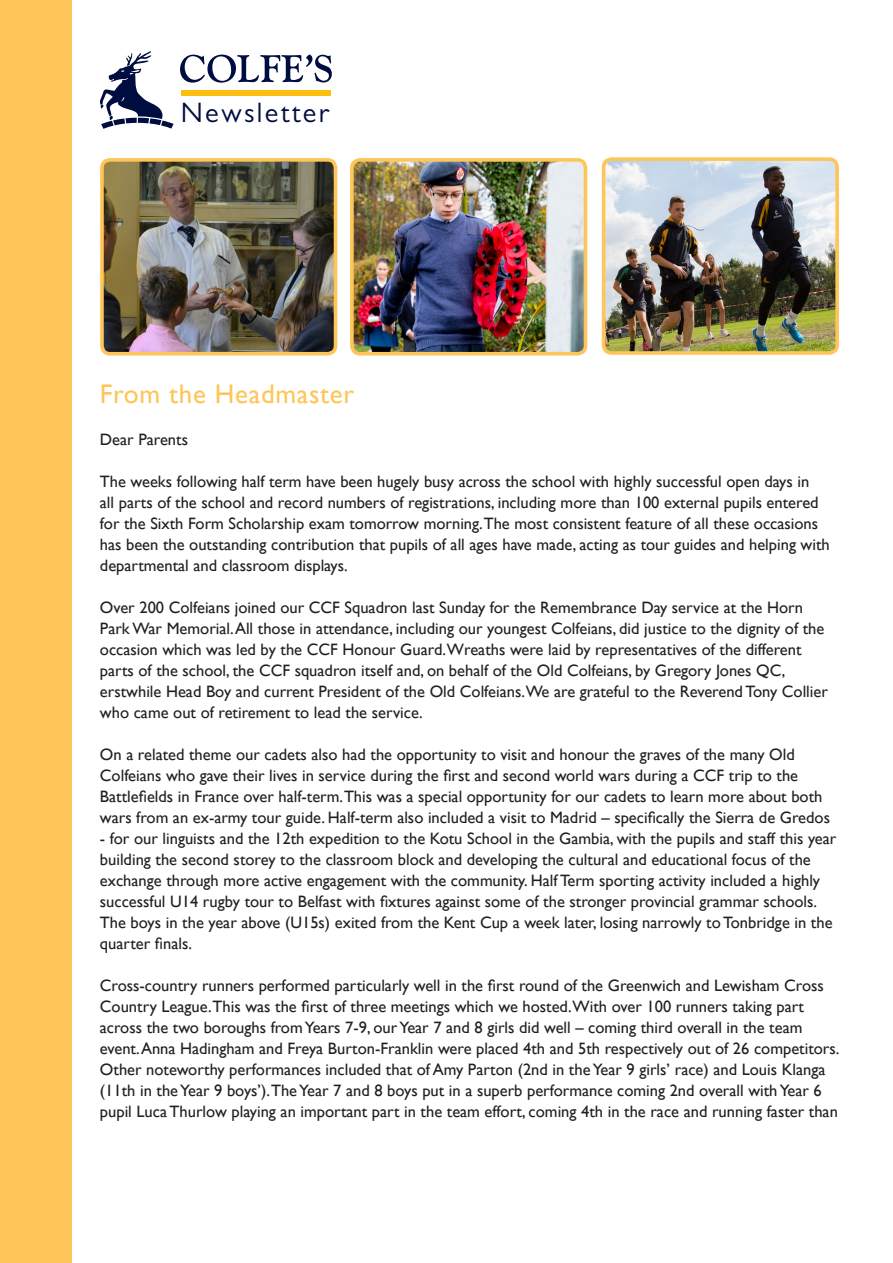
<style>
.page{position:relative;width:893px;height:1263px;background:#fff}
.page>*{position:absolute;margin:0;border:0;box-sizing:border-box;transform-origin:0 0}
.t1{font:28.35px "Gill Sans MT Pro";letter-spacing:.08em;color:#000d40}
.t2{font:27px "Gill Sans";letter-spacing:.025em;color:#fec659}
.t3{font:16.5px/21px "Gill Sans";color:#231f20}
</style>
<div class="page">
<div style="left:0;top:0;width:71px;height:1263px;background:#fec659"></div>
<svg style="left:100px;top:51px;width:74px;height:78px"></svg>
<svg style="left:180px;top:55px;width:152px;height:28px"></svg>
<div style="left:182px;top:90px;width:149px;height:6px;background:#fdbe12"></div>
<img style="left:105px;top:163px;width:227px;height:187px">
<div style="left:100px;top:158px;width:237px;height:197px;border:4px solid #fec659;border-radius:8px"></div>
<img style="left:355px;top:163px;width:227px;height:187px">
<div style="left:350px;top:158px;width:237px;height:197px;border:4px solid #fec659;border-radius:8px"></div>
<img style="left:607px;top:162px;width:227px;height:188px">
<div style="left:602px;top:157px;width:237px;height:198px;border:4px solid #fec659;border-radius:8px"></div>
<p class="t1" style="left:181px;top:96px;width:150px">Newsletter</p>
<p class="t2" style="left:100px;top:378px;width:256px">From the Headmaster</p>
<p class="t3" style="left:100px;top:429px;width:90px">Dear Parents</p>
<p class="t3" style="left:100px;top:471px;width:731px">The weeks following half term have been hugely busy across the school with highly successful open days in<br>all parts of the school and record numbers of registrations, including more than 100 external pupils entered for the Sixth Form Scholarship exam tomorrow morning.The most consistent feature of all these occasions has been the outstanding contribution that pupils of all ages have made, acting as tour guides and helping with departmental and classroom displays.</p>
<p class="t3" style="left:100px;top:597px;width:705px">Over 200 Colfeians joined our CCF Squadron last Sunday for the Remembrance Day service at the Horn</p>
<p class="t3" style="left:100px;top:618px;width:726px">Park War Memorial. All those in attendance, including our youngest Colfeians, did justice to the dignity of the</p>
<p class="t3" style="left:100px;top:639px;width:703px">occasion which was led by the CCF Honour Guard.Wreaths were laid by representatives of the different parts of the school, the CCF squadron itself and, on behalf of the Old Colfeians, by Gregory Jones QC,</p>
<p class="t3" style="left:100px;top:681px;width:729px">erstwhile Head Boy and current President of the Old Colfeians.We are grateful to the Reverend Tony Collier who came out of retirement to lead the service.</p>
<p class="t3" style="left:100px;top:744px;width:696px">On a related theme our cadets also had the opportunity to visit and honour the graves of the many Old</p>
<p class="t3" style="left:100px;top:765px;width:700px">Colfeians who gave their lives in service during the first and second world wars during a CCF trip to the</p>
<p class="t3" style="left:100px;top:786px;width:732px">Battlefields in France over half-term.This was a special opportunity for our cadets to learn more about both wars from an ex-army tour guide. Half-term also included a visit to Madrid – specifically the Sierra de Gredos</p>
<p class="t3" style="left:100px;top:828px;width:738px">- for our linguists and the 12th expedition to the Kotu School in the Gambia, with the pupils and staff this year building the second storey to the classroom block and developing the cultural and educational focus of the exchange through more active engagement with the community. Half Term sporting activity included a highly successful U14 rugby tour to Belfast with fixtures against some of the stronger provincial grammar schools.<br>The boys in the year above (U15s) exited from the Kent Cup a week later, losing narrowly to Tonbridge in the quarter finals.</p>
<p class="t3" style="left:100px;top:975px;width:741px">Cross-country runners performed particularly well in the first round of the Greenwich and Lewisham Cross Country League.This was the first of three meetings which we hosted.With over 100 runners taking part across the two boroughs from Years 7-9, our Year 7 and 8 girls did well – coming third overall in the team event. Anna Hadingham and Freya Burton-Franklin were placed 4th and 5th respectively out of 26 competitors.<br>Other noteworthy performances included that of Amy Parton (2nd in the Year 9 girls’ race) and Louis Klanga (11th in the Year 9 boys’).The Year 7 and 8 boys put in a superb performance coming 2nd overall with Year 6 pupil Luca Thurlow playing an important part in the team effort, coming 4th in the race and running faster than</p>
</div>
